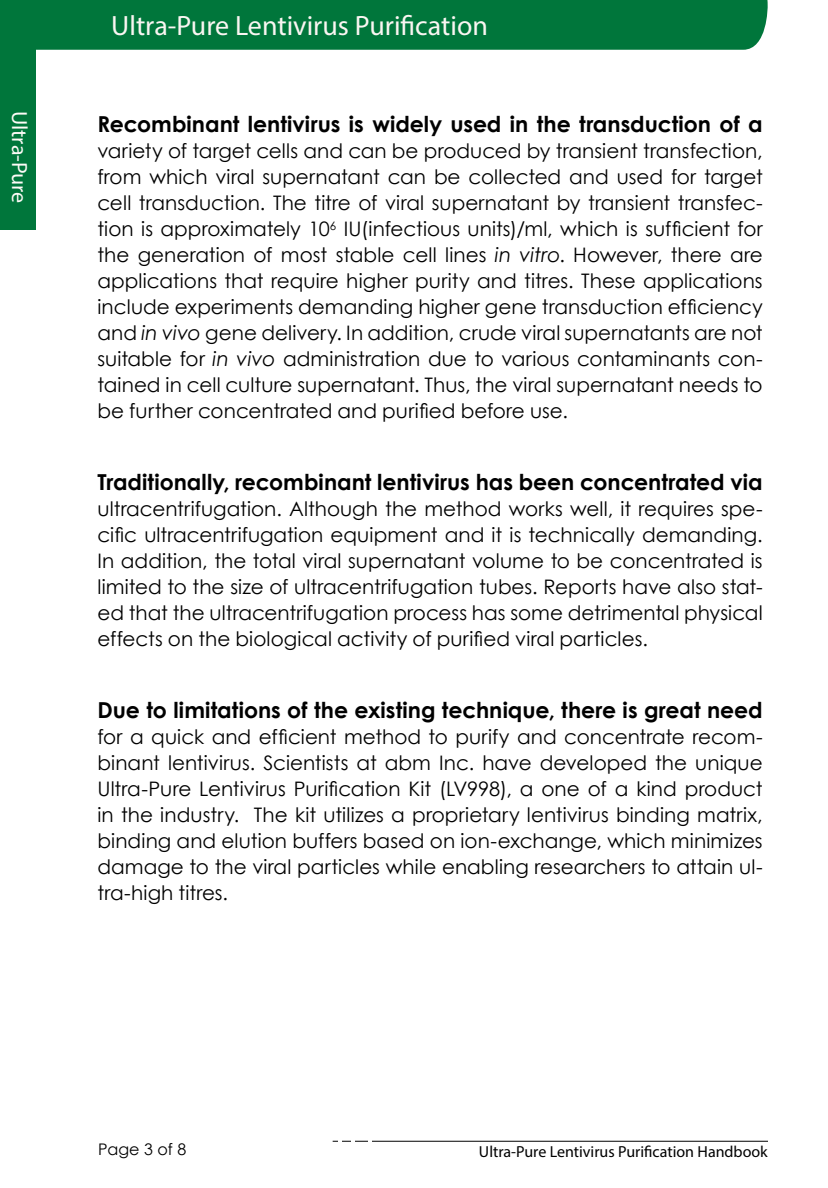
<style>
.page{position:relative;width:828px;height:1188px;background:#fff}
.page>*{position:absolute;margin:0;border:0;box-sizing:border-box;transform-origin:0 0}
.t1{font:28px "Myriad Pro";color:#faf6f2}
.t2{font:700 22px "Century Gothic";color:#000}
.t3{font:22px "Myriad Pro";color:#fdfbf7}
.t4{font:20px/26px "Century Gothic";color:#000;text-align:justify}
.t5{font:16px "Myriad Pro";color:#000}
.t6{font:16px "Century Gothic";color:#000}
.s1{font-style:italic}
</style>
<div class="page">
<div style="left:0;top:15px;width:36px;height:215px;background:#00763b"></div>
<hr style="left:333px;top:1141px;width:435px;height:1px;background:#000">
<hr style="left:338px;top:1136px;width:4px;height:13px;background:#fff">
<hr style="left:351px;top:1135px;width:4px;height:13px;background:#fff">
<hr style="left:368px;top:1137px;width:4px;height:13px;background:#fff">
<div style="left:0;top:0;width:768px;height:50px;background:#00763b"></div>
<p class="t3" style="left:33px;top:111px;width:94px;rotate:90deg">Ultra-Pure</p>
<h1 class="t1" style="left:111px;top:8px;width:378px">Ultra-Pure Lentivirus Purification</h1>
<p class="t2" style="left:97px;top:108px;width:667px">Recombinant lentivirus is widely used in the transduction of a</p>
<p class="t4" style="left:97px;top:138px;width:667px">variety of target cells and can be produced by transient transfection, from which viral supernatant can be collected and used for target cell transduction. The titre of viral supernatant by transient transfec&shy;tion is approximately 10<sup>6</sup> IU(infectious units)/ml, which is sufficient for the generation of most stable cell lines <span class="s1">in vitro</span>. However, there are applications that require higher purity and titres. These applications include experiments demanding higher gene transduction efficiency and <span class="s1">in vivo</span> gene delivery. In addition, crude viral supernatants are not suitable for <span class="s1">in vivo</span> administration due to various contaminants con&shy;tained in cell culture supernatant. Thus, the viral supernatant needs to be further concentrated and purified before use.</p>
<p class="t2" style="left:97px;top:466px;width:667px">Traditionally, recombinant lentivirus has been concentrated via</p>
<p class="t4" style="left:97px;top:496px;width:667px">ultracentrifugation. Although the method works well, it requires spe&shy;cific ultracentrifugation equipment and it is technically demanding.<br>In addition, the total viral supernatant volume to be concentrated is limited to the size of ultracentrifugation tubes. Reports have also stat&shy;ed that the ultracentrifugation process has some detrimental physical effects on the biological activity of purified viral particles.</p>
<p class="t2" style="left:97px;top:694px;width:667px">Due to limitations of the existing technique, there is great need</p>
<p class="t4" style="left:97px;top:724px;width:667px">for a quick and efficient method to purify and concentrate recom&shy;binant lentivirus. Scientists at abm Inc. have developed the unique Ultra-Pure Lentivirus Purification Kit (LV998), a one of a kind product in the industry. The kit utilizes a proprietary lentivirus binding matrix, binding and elution buffers based on ion-exchange, which minimizes damage to the viral particles while enabling researchers to attain ul&shy;tra-high titres.</p>
<p class="t6" style="left:98px;top:1138px;width:90px">Page 3 of 8</p>
<p class="t5" style="left:479px;top:1142px;width:290px">Ultra-Pure Lentivirus Purification Handbook</p>
</div>
